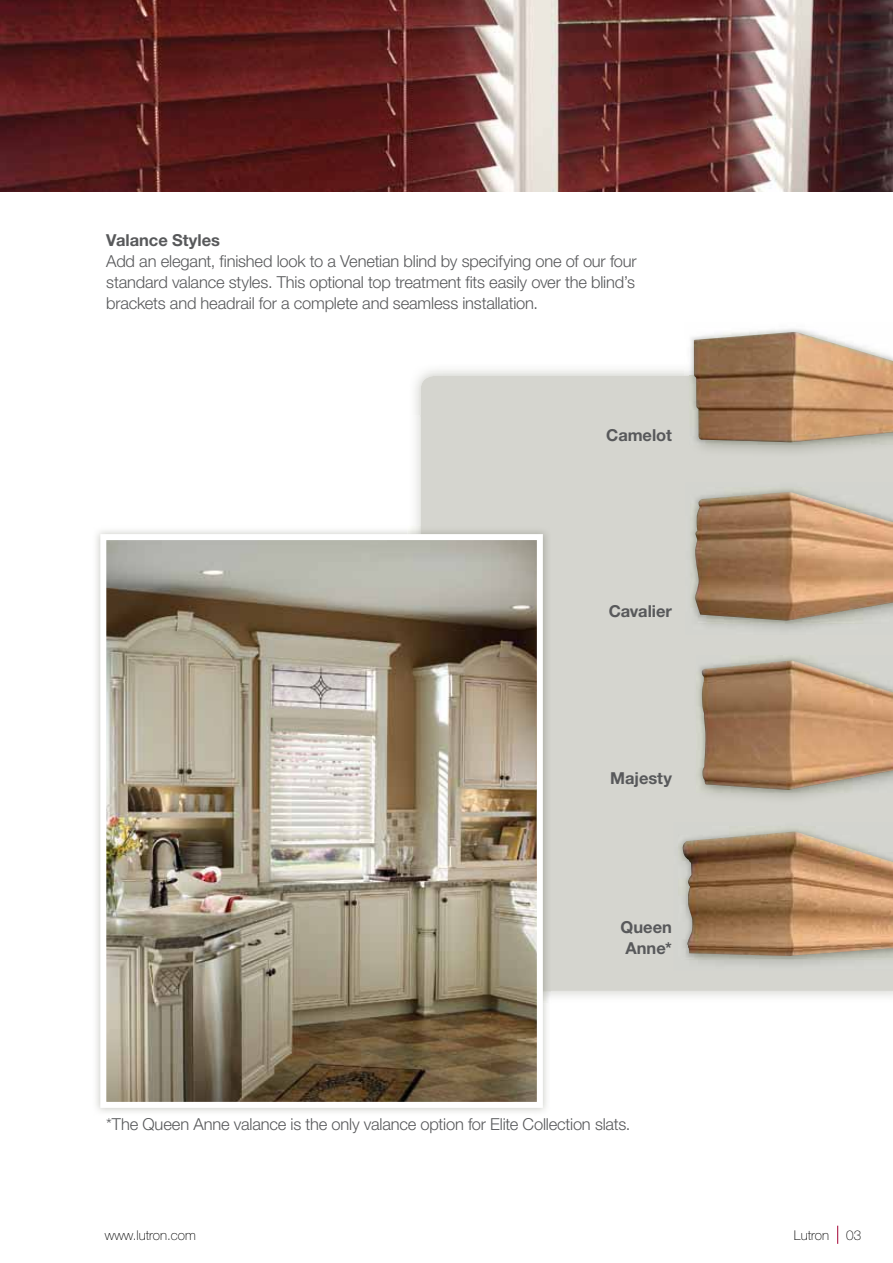
<style>
.page{position:relative;width:893px;height:1263px;background:#fff}
.page>*{position:absolute;margin:0;border:0;box-sizing:border-box;transform-origin:0 0}
.t1{font:300 16.5px/21px "Helvetica Neue LT Std";letter-spacing:-.01em;color:#58595b;text-align:justify}
.t2{font:700 16.5px/21px "Helvetica Neue LT Std";color:#58595b}
.t3{font:100 13.5px "Helvetica Neue";color:#000}
</style>
<div class="page">
<img style="left:0;top:0;width:893px;height:191px">
<div style="left:421px;top:376px;width:472px;height:615px;background:#d5d5cf"></div>
<img style="left:421px;top:526px;width:130px;height:465px">
<img style="left:107px;top:541px;width:429px;height:560px">
<div style="left:100px;top:534px;width:443px;height:574px;border:6px solid #fff"></div>
<svg style="left:684px;top:366px;width:5px;height:10px"></svg>
<img style="left:684px;top:376px;width:209px;height:80px">
<img style="left:690px;top:329px;width:123px;height:34px">
<img style="left:689px;top:363px;width:204px;height:82px">
<img style="left:694px;top:332px;width:199px;height:110px">
<img style="left:692px;top:651px;width:201px;height:153px">
<img style="left:697px;top:655px;width:196px;height:138px">
<img style="left:702px;top:660px;width:191px;height:130px">
<img style="left:685px;top:482px;width:208px;height:153px">
<img style="left:690px;top:487px;width:203px;height:136px">
<img style="left:695px;top:492px;width:198px;height:129px">
<img style="left:673px;top:822px;width:220px;height:148px">
<img style="left:678px;top:827px;width:215px;height:131px">
<img style="left:682px;top:831px;width:211px;height:125px">
<svg style="left:837px;top:1226px;width:1px;height:18px"></svg>
<p class="t2" style="left:106px;top:231px;width:115px">Valance Styles</p>
<p class="t1" style="left:106px;top:252px;width:532px">Add an elegant, finished look to a Venetian blind by specifying one of our four standard valance styles. This optional top treatment fits easily over the blind’s brackets and headrail for a complete and seamless installation.</p>
<p class="t2" style="left:606px;top:426px;width:67px">Camelot</p>
<p class="t2" style="left:609px;top:602px;width:65px">Cavalier</p>
<p class="t2" style="left:610px;top:770px;width:63px">Majesty</p>
<p class="t2" style="left:621px;top:918px;width:53px">Queen<br>Anne*</p>
<p class="t1" style="left:106px;top:1116px;width:526px">*The Queen Anne valance is the only valance option for Elite Collection slats.</p>
<p class="t3" style="left:105px;top:1230px;width:93px">www.lutron.com</p>
<p class="t3" style="left:794px;top:1230px;width:37px">Lutron</p>
<p class="t3" style="left:846px;top:1230px;width:17px">03</p>
</div>
